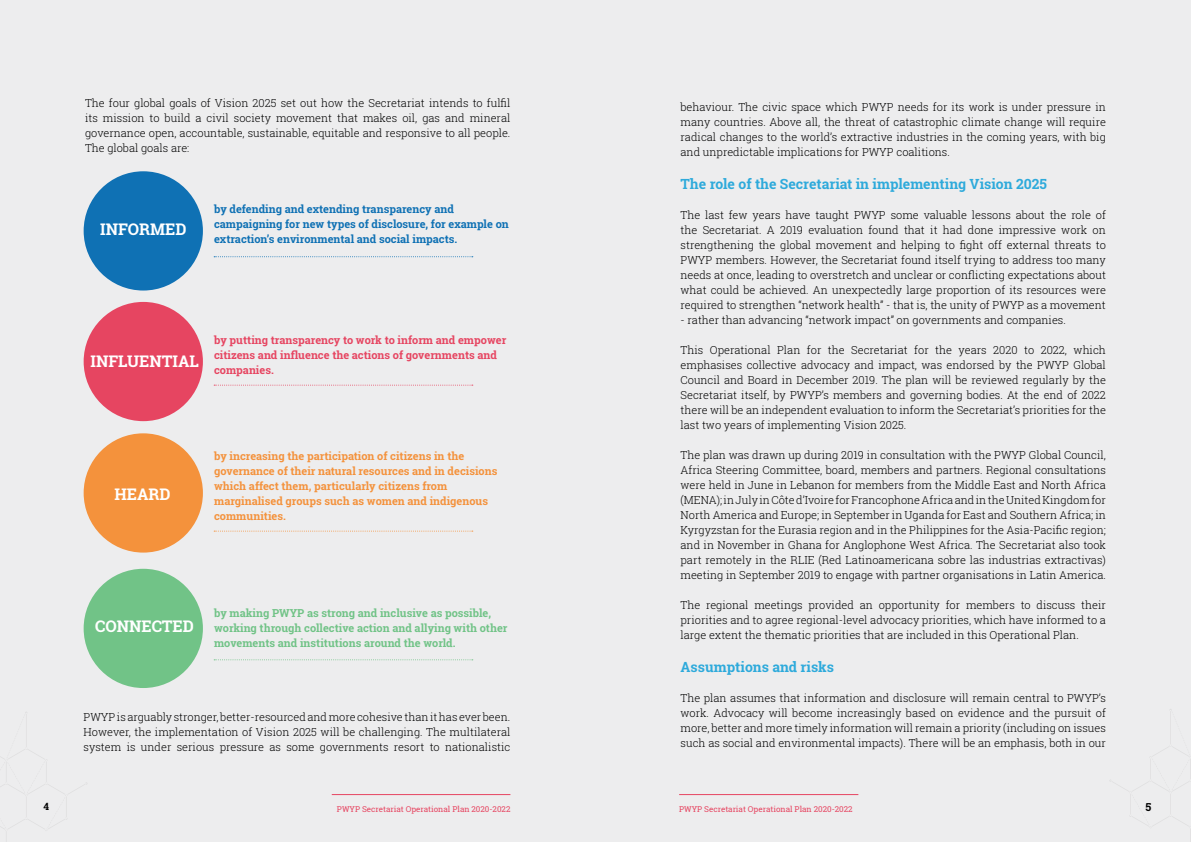
<style>
.page{position:relative;width:1191px;height:842px;background:#ededee}
.page>*{position:absolute;margin:0;border:0;box-sizing:border-box;transform-origin:0 0}
.t1{font:700 16px "Roboto Slab";color:#fff}
.t2{font:700 14px "Roboto Slab";color:#2eaadb}
.t3{font:300 11px/15px "Roboto Slab";color:#000;text-align:justify}
.t4{font:700 11px/15px "Roboto Slab";color:#f4923c}
.t5{font:700 11px/15px "Roboto Slab";color:#71c387}
.t6{font:700 11px/15px "Roboto Slab";color:#0f71b4}
.t7{font:700 11px/15px "Roboto Slab";color:#e64561}
.t8{font:700 11px "Roboto Slab";color:#000}
.t9{font:700 10px "Roboto Slab";color:#000}
.t10{font:8px "Roboto Slab";color:#e64561}
</style>
<div class="page">
<hr style="left:332px;top:794px;width:178px;height:1px;background:#e64561">
<hr style="left:679px;top:794px;width:179px;height:1px;background:#e64561">
<svg style="left:1113px;top:709px;width:78px;height:133px"></svg>
<svg style="left:0;top:712px;width:85px;height:117px"></svg>
<div style="left:84px;top:171px;width:119px;height:120px;background:#0f71b4;border-radius:50%"></div>
<div style="left:84px;top:302px;width:119px;height:119px;background:#e64561;border-radius:50%"></div>
<div style="left:84px;top:433px;width:119px;height:120px;background:#f4923c;border-radius:50%"></div>
<div style="left:84px;top:569px;width:119px;height:119px;background:#71c387;border-radius:50%"></div>
<svg style="left:214px;top:256px;width:259px;height:1px"></svg>
<svg style="left:214px;top:385px;width:259px;height:1px"></svg>
<svg style="left:214px;top:531px;width:259px;height:1px"></svg>
<svg style="left:214px;top:659px;width:259px;height:1px"></svg>
<p class="t3" style="left:85px;top:95px;width:427px">The four global goals of Vision 2025 set out how the Secretariat intends to fulfil its mission to build a civil society movement that makes oil, gas and mineral governance open, accountable, sustainable, equitable and responsive to all people.<br>The global goals are:</p>
<h1 class="t1" style="left:100px;top:218px;width:88px">INFORMED</h1>
<p class="t6" style="left:214px;top:202px;width:296px">by defending and extending transparency and campaigning for new types of disclosure, for example on extraction’s environmental and social impacts.</p>
<h1 class="t1" style="left:90px;top:351px;width:110px">INFLUENTIAL</h1>
<p class="t7" style="left:214px;top:333px;width:294px">by putting transparency to work to inform and empower citizens and influence the actions of governments and companies.</p>
<h1 class="t1" style="left:114px;top:483px;width:58px">HEARD</h1>
<p class="t4" style="left:214px;top:448px;width:285px">by increasing the participation of citizens in the governance of their natural resources and in decisions which affect them, particularly citizens from marginalised groups such as women and indigenous communities.</p>
<h1 class="t1" style="left:95px;top:615px;width:100px">CONNECTED</h1>
<p class="t5" style="left:214px;top:605px;width:295px">by making PWYP as strong and inclusive as possible, working through collective action and allying with other movements and institutions around the world.</p>
<p class="t3" style="left:84px;top:709px;width:428px">PWYP is arguably stronger, better-resourced and more cohesive than it has ever been.<br>However, the implementation of Vision 2025 will be challenging. The multilateral system is under serious pressure as some governments resort to nationalistic</p>
<p class="t3" style="left:680px;top:99px;width:427px">behaviour. The civic space which PWYP needs for its work is under pressure in many countries. Above all, the threat of catastrophic climate change will require radical changes to the world’s extractive industries in the coming years, with big and unpredictable implications for PWYP coalitions.</p>
<p class="t2" style="left:680px;top:174px;width:368px">The role of the Secretariat in implementing Vision 2025</p>
<p class="t3" style="left:680px;top:207px;width:427px">The last few years have taught PWYP some valuable lessons about the role of the Secretariat. A 2019 evaluation found that it had done impressive work on strengthening the global movement and helping to fight off external threats to PWYP members. However, the Secretariat found itself trying to address too many needs at once, leading to overstretch and unclear or conflicting expectations about what could be achieved. An unexpectedly large proportion of its resources were required to strengthen “network health” - that is, the unity of PWYP as a movement</p>
<p class="t3" style="left:680px;top:312px;width:387px">- rather than advancing “network impact” on governments and companies.</p>
<p class="t3" style="left:680px;top:342px;width:427px">This Operational Plan for the Secretariat for the years 2020 to 2022, which emphasises collective advocacy and impact, was endorsed by the PWYP Global Council and Board in December 2019. The plan will be reviewed regularly by the Secretariat itself, by PWYP’s members and governing bodies. At the end of 2022 there will be an independent evaluation to inform the Secretariat’s priorities for the last two years of implementing Vision 2025.</p>
<p class="t3" style="left:680px;top:447px;width:427px">The plan was drawn up during 2019 in consultation with the PWYP Global Council, Africa Steering Committee, board, members and partners. Regional consultations were held in June in Lebanon for members from the Middle East and North Africa (MENA); in July in Côte d’Ivoire for Francophone Africa and in the United Kingdom for North America and Europe; in September in Uganda for East and Southern Africa; in Kyrgyzstan for the Eurasia region and in the Philippines for the Asia-Pacific region; and in November in Ghana for Anglophone West Africa. The Secretariat also took part remotely in the RLIE (Red Latinoamericana sobre las industrias extractivas) meeting in September 2019 to engage with partner organisations in Latin America.</p>
<p class="t3" style="left:680px;top:597px;width:427px">The regional meetings provided an opportunity for members to discuss their priorities and to agree regional-level advocacy priorities, which have informed to a large extent the thematic priorities that are included in this Operational Plan.</p>
<p class="t2" style="left:680px;top:657px;width:155px">Assumptions and risks</p>
<p class="t3" style="left:680px;top:690px;width:427px">The plan assumes that information and disclosure will remain central to PWYP’s work. Advocacy will become increasingly based on evidence and the pursuit of more, better and more timely information will remain a priority (including on issues such as social and environmental impacts). There will be an emphasis, both in our</p>
<p class="t9" style="left:44px;top:800px;width:7px">4</p>
<p class="t10" style="left:337px;top:803px;width:175px">PWYP Secretariat Operational Plan 2020-2022</p>
<p class="t10" style="left:679px;top:803px;width:175px">PWYP Secretariat Operational Plan 2020-2022</p>
<p class="t8" style="left:1145px;top:800px;width:7px">5</p>
</div>
